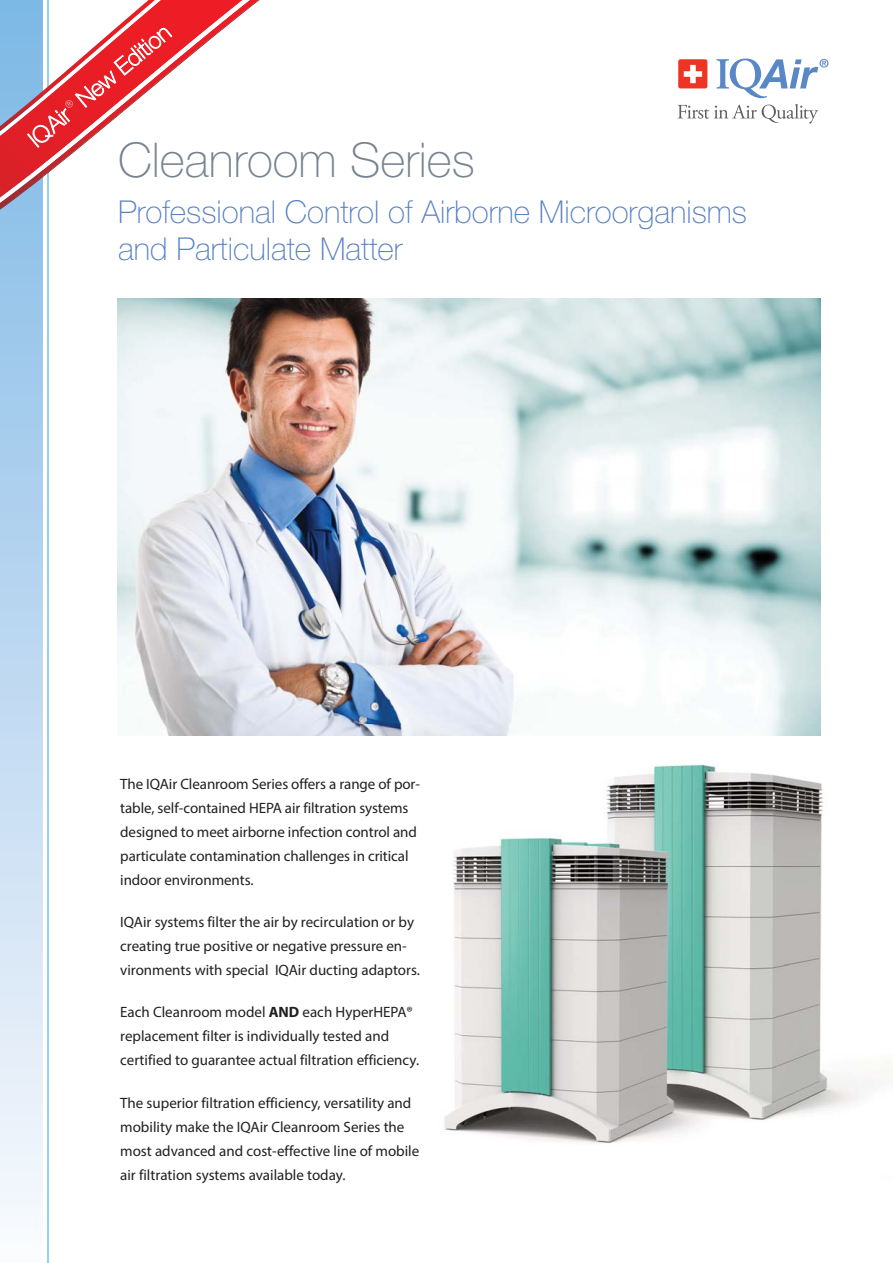
<style>
.page{position:relative;width:893px;height:1263px;background:#fff}
.page>*{position:absolute;margin:0;border:0;box-sizing:border-box;transform-origin:0 0}
.t1{font:100 48px "Helvetica Neue LT Pro";color:#778490}
.t2{font:100 31.5px/37.8px "Helvetica Neue LT Pro";color:#577fc0}
.t3{font:15px/24px "Myriad Pro";color:#231f20}
.s1{font-weight:700}
</style>
<div class="page">
<hr style="left:48px;top:0;width:1px;height:1263px;background:#32a3dc">
<svg style="left:716px;top:59px;width:112px;height:39px"></svg>
<div style="left:678px;top:59px;width:29px;height:29px;background:#ee3424;border-radius:2px"></div>
<svg style="left:684px;top:65px;width:18px;height:18px"></svg>
<svg style="left:678px;top:104px;width:140px;height:19px"></svg>
<img style="left:117px;top:298px;width:703px;height:437px">
<img style="left:360px;top:725px;width:533px;height:418px">
<svg style="left:0;top:0;width:260px;height:226px"></svg>
<svg style="left:27px;top:26px;width:146px;height:122px"></svg>
<h1 class="t1" style="left:118px;top:142px;width:358px">Cleanroom Series</h1>
<h2 class="t2" style="left:118px;top:195px;width:630px">Professional Control of Airborne Microorganisms and Particulate Matter</h2>
<p class="t3" style="left:120px;top:774px;width:301px">The IQAir Cleanroom Series of fers a range of por&shy;table, self-contained HEPA air filtration sys tems desig ned to meet airborne infection control and par ticulate contami nation chal lenges in cri ti cal in door environments.</p>
<p class="t3" style="left:120px;top:912px;width:301px">IQAir systems filter the air by re cir culation or by creating true posi tive or negative pressure en - viron ments with special IQAir ducting adaptors.</p>
<p class="t3" style="left:120px;top:1002px;width:300px">Each Cleanroom model <span class="s1">AND</span> each HyperHEPA® repla ce ment filter is individually tested and certified to guarantee actual filtration ef fi ciency.</p>
<p class="t3" style="left:120px;top:1092px;width:301px">The superior filtration efficiency, ver sati lity and mobility make the IQAir Cleanroom Series the most advanced and cost-effec tive line of mobile air filtra tion systems available to day.</p>
</div>
